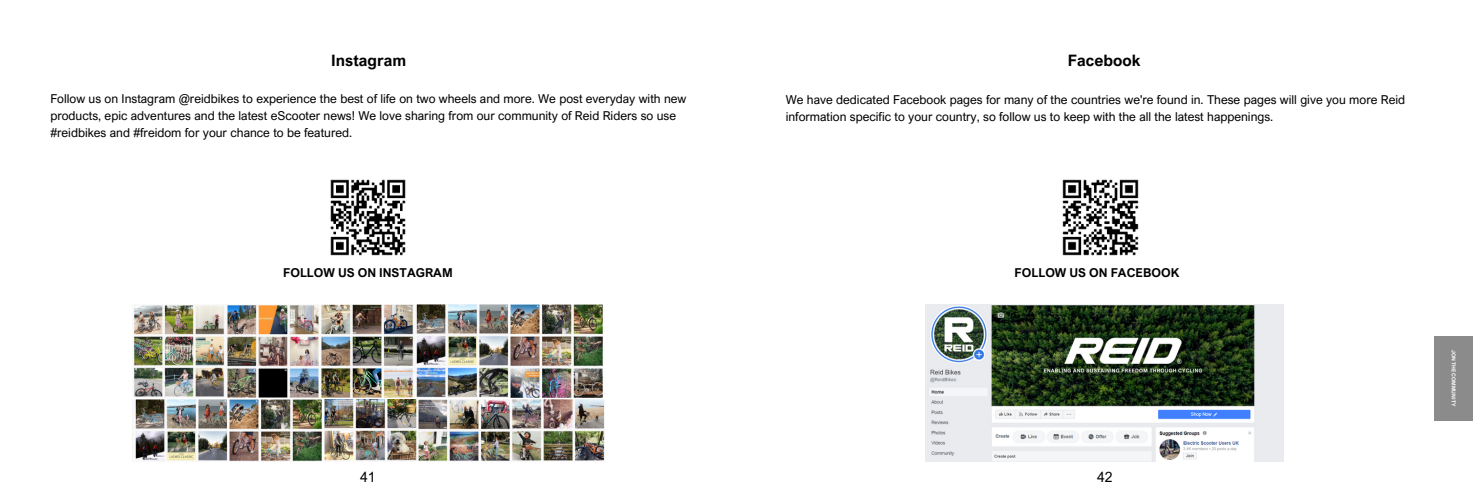
<style>
.page{position:relative;width:1473px;height:504px;background:#fff}
.page>*{position:absolute;margin:0;border:0;box-sizing:border-box;transform-origin:0 0}
.t1{font:700 15.75px "Arial Nova";color:#000}
.t2{font:14px "Arial Nova";color:#000}
.t3{font:12.25px/17.1px "Arial Nova";color:#000}
.t4{font:700 12.25px "Arial Nova";color:#000}
.t5{font:700 5.25px "Arial Nova";color:#fff}
</style>
<div class="page">
<img style="left:330px;top:179px;width:76px;height:77px">
<img style="left:133px;top:304px;width:470px;height:93px">
<img style="left:135px;top:399px;width:470px;height:62px">
<img style="left:1062px;top:179px;width:77px;height:77px">
<img style="left:925px;top:304px;width:358px;height:156px">
<div style="left:1433px;top:336px;width:40px;height:84px;background:#8b8b8b"></div>
<p class="t1" style="left:331px;top:50px;width:76px">Instagram</p>
<p class="t1" style="left:1068px;top:50px;width:74px">Facebook</p>
<p class="t3" style="left:50px;top:89px;width:637px">Follow us on Instagram @reidbikes to experience the best of life on two wheels and more. We post everyday with new products, epic adventures and the latest eScooter news! We love sharing from our community of Reid Riders so use #reidbikes and #freidom for your chance to be featured.</p>
<p class="t3" style="left:786px;top:91px;width:621px">We have dedicated Facebook pages for many of the countries we're found in. These pages will give you more Reid information specific to your country, so follow us to keep with the all the latest happenings.</p>
<p class="t4" style="left:283px;top:265px;width:171px">FOLLOW US ON INSTAGRAM</p>
<p class="t4" style="left:1014px;top:265px;width:166px">FOLLOW US ON FACEBOOK</p>
<p class="t2" style="left:360px;top:468px;width:17px">41</p>
<p class="t2" style="left:1097px;top:467px;width:17px">42</p>
<p class="t5" style="left:1456px;top:349px;width:58px;rotate:90deg">JON THE COMMUNITY</p>
</div>
